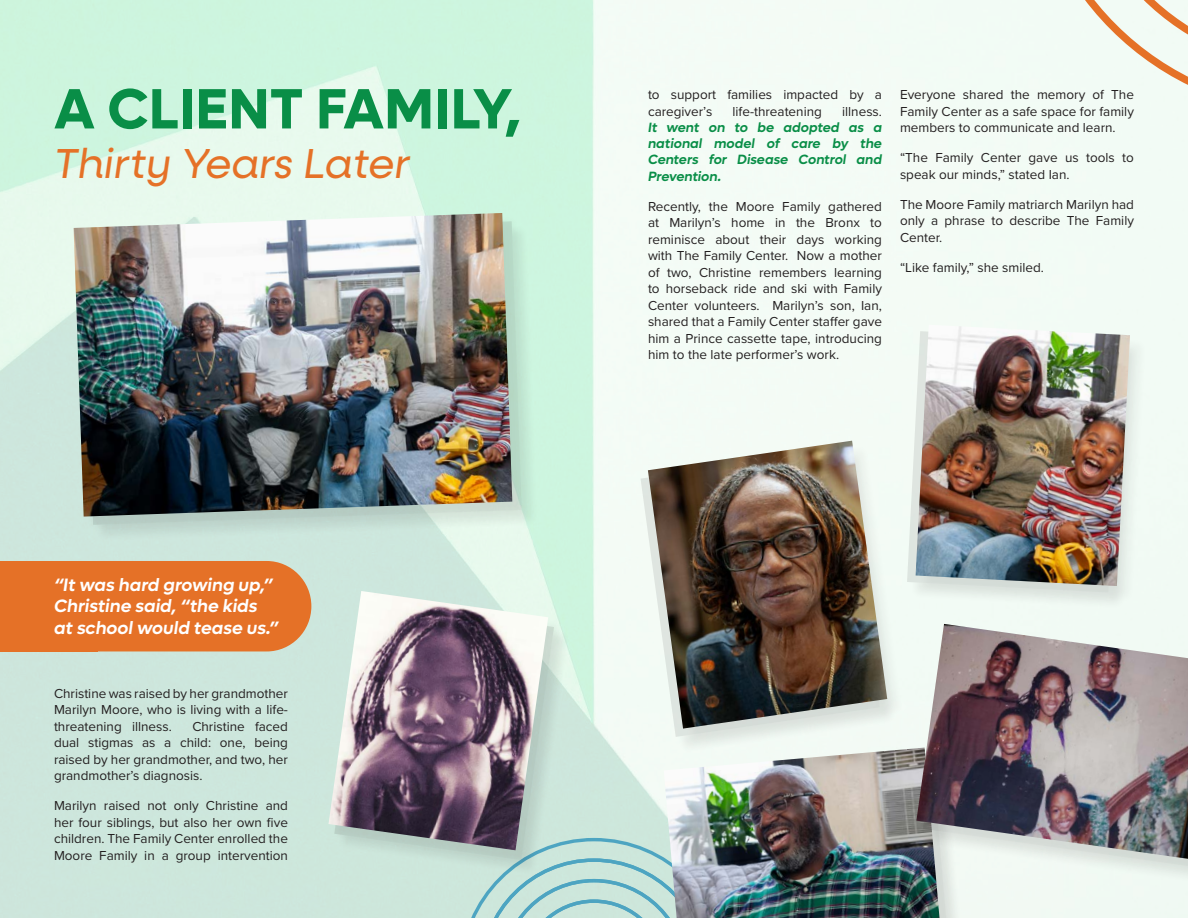
<style>
.page{position:relative;width:1188px;height:918px;background:#fff}
.page>*{position:absolute;margin:0;border:0;box-sizing:border-box;transform-origin:0 0}
.t1{font:700 57px "Lufga";color:#098e47}
.t2{font:italic 42px "Neulis Alt";color:#e57127}
.t3{font:italic 600 18px/21.6px "Lufga";color:#fff}
.t4{font:13.5px/16.5px "Proxima Nova";color:#231f20;text-align:justify}
.t5{font:italic 600 13.5px/16.2px "Lufga";color:#098e47;text-align:justify}
.s1{font-family:"Proxima Nova";font-weight:400;font-style:normal;color:#231f20}
</style>
<div class="page">
<img style="left:0;top:0;width:1188px;height:918px">
<div style="left:98px;top:561px;width:213px;height:90px;background:#e57127"></div>
<div style="left:337px;top:603px;width:233px;height:273px;background:#231f20;opacity:.75"></div>
<div style="left:85px;top:223px;width:454px;height:319px;background:#231f20;opacity:.75"></div>
<div style="left:331px;top:594px;width:233px;height:272px;background:#231f20;opacity:.05"></div>
<img style="left:329px;top:591px;width:219px;height:259px">
<div style="left:76px;top:215px;width:453px;height:319px;background:#231f20;opacity:.05"></div>
<img style="left:74px;top:213px;width:438px;height:304px">
<div style="left:0;top:561px;width:98px;height:91px;background:#e57127"></div>
<img style="left:664px;top:748px;width:276px;height:170px">
<div style="left:910px;top:334px;width:229px;height:276px;background:#f2fbf4"></div>
<svg style="left:907px;top:331px;width:9px;height:262px"></svg>
<div style="left:644px;top:452px;width:253px;height:302px;background:#f3faf5"></div>
<svg style="left:641px;top:449px;width:7px;height:288px"></svg>
<div style="left:918px;top:327px;width:229px;height:276px;background:#231f20;opacity:.05"></div>
<img style="left:916px;top:325px;width:214px;height:261px">
<div style="left:651px;top:443px;width:253px;height:303px;background:#231f20;opacity:.05"></div>
<img style="left:648px;top:441px;width:239px;height:288px">
<svg style="left:1026px;top:0;width:162px;height:115px"></svg>
<div style="left:926px;top:635px;width:262px;height:253px;background:#231f20;opacity:.75"></div>
<div style="left:919px;top:627px;width:269px;height:252px;background:#231f20;opacity:.05"></div>
<img style="left:916px;top:624px;width:272px;height:235px">
<p class="t1" style="left:54px;top:75px;width:468px">A CLIENT FAMILY,</p>
<p class="t2" style="left:54px;top:139px;width:357px">Thirty Years Later</p>
<p class="t3" style="left:54px;top:574px;width:226px">“It was hard growing up,”<br>Christine said, “the kids at school would tease us.”</p>
<p class="t4" style="left:54px;top:684px;width:236px">Christine was raised by her grandmother Marilyn Moore, who is living with a life&shy;threatening illness.</p>
<p class="t4" style="left:54px;top:717px;width:236px;text-indent:138px">Christine faced dual stigmas as a child: one, being raised by her grandmother, and two, her grandmother’s diagnosis.</p>
<p class="t4" style="left:54px;top:797px;width:236px">Marilyn raised not only Christine and her four siblings, but also her own five children. The Family Center enrolled the Moore Family in a group intervention</p>
<p class="t4" style="left:648px;top:86px;width:236px">to support families impacted by a caregiver’s</p>
<p class="t4" style="left:733px;top:102px;width:91px">life-threatening</p>
<p class="t5" style="left:648px;top:103px;width:235px;text-indent:194px"><span class="s1">illness.<br></span>It went on to be adopted as a national model of care by the Centers for Disease Control and Prevention.</p>
<p class="t4" style="left:648px;top:197px;width:236px">Recently, the Moore Family gathered at Marilyn’s home in the Bronx to reminisce about their days working with The Family Center. Now a mother of two, Christine remembers learning to horseback ride and ski with Family Center volunteers. Marilyn’s son, Ian, shared that a Family Center staffer gave him a Prince cassette tape, introducing him to the late performer’s work.</p>
<p class="t4" style="left:900px;top:86px;width:236px">Everyone shared the memory of The Family Center as a safe space for family members to communicate and learn.</p>
<p class="t4" style="left:900px;top:149px;width:236px">“The Family Center gave us tools to speak our minds,” stated Ian.</p>
<p class="t4" style="left:900px;top:195px;width:236px">The Moore Family matriarch Marilyn had only a phrase to describe The Family Center.</p>
<p class="t4" style="left:900px;top:258px;width:146px">“Like family,” she smiled.</p>
</div>
